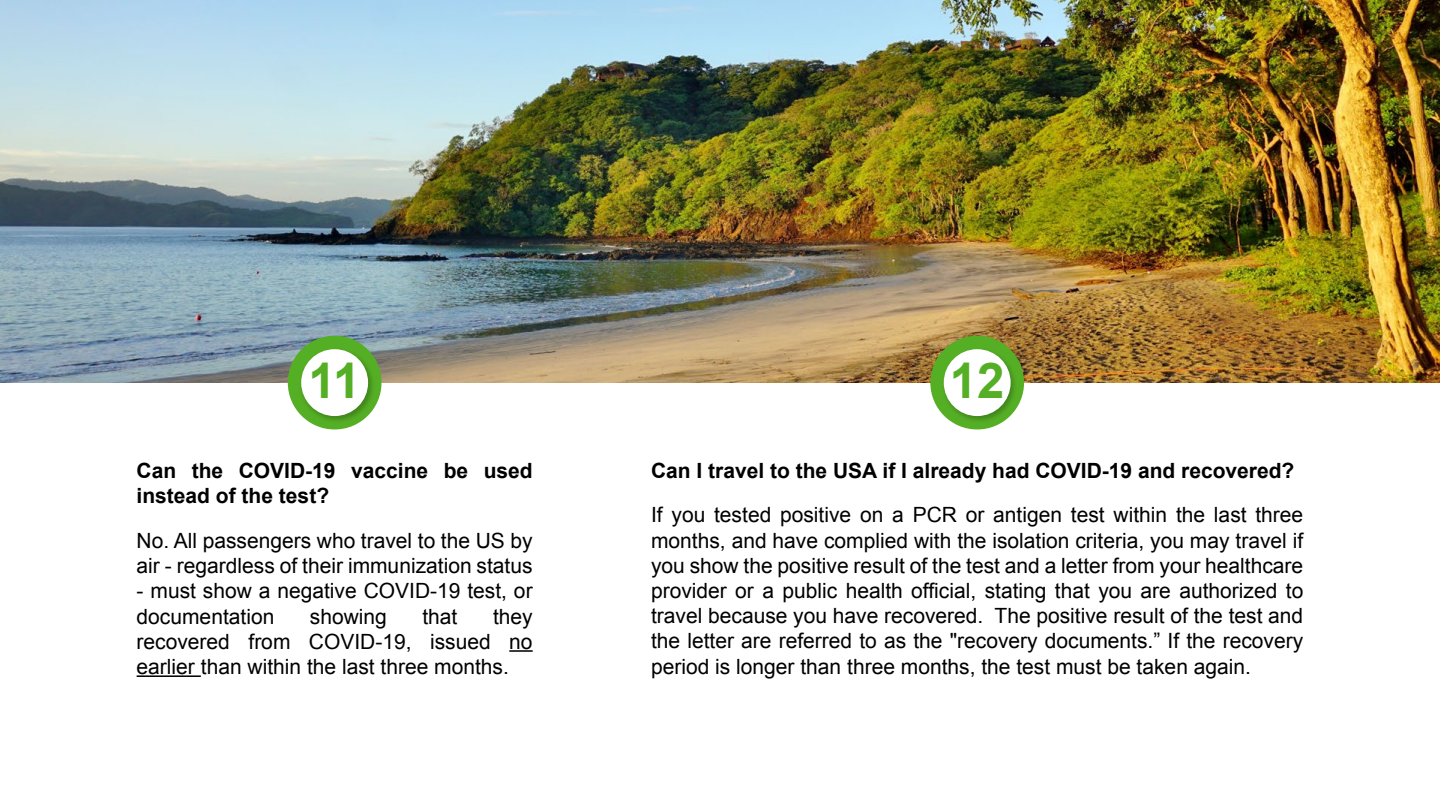
<style>
.page{position:relative;width:1440px;height:810px;background:#fff}
.page>*{position:absolute;margin:0;border:0;box-sizing:border-box;transform-origin:0 0}
.t1{font:700 49.28px "Arial";color:#55af25}
.t2{font:21px/25.2px "Arial";color:#000}
.t3{font:700 21px/25.2px "Arial";color:#000}
</style>
<div class="page">
<img style="left:0;top:0;width:1440px;height:383px">
<hr style="left:509px;top:650px;width:24px;height:2px;background:#000">
<hr style="left:137px;top:675px;width:64px;height:2px;background:#000">
<div style="left:288px;top:336px;width:94px;height:93px;background:#55af25;border-radius:50%"></div>
<img style="left:296px;top:345px;width:81px;height:81px">
<div style="left:301px;top:349px;width:67px;height:67px;background:#fff;border-radius:50%"></div>
<div style="left:930px;top:336px;width:94px;height:93px;background:#55af25;border-radius:50%"></div>
<img style="left:939px;top:345px;width:81px;height:81px">
<div style="left:944px;top:349px;width:67px;height:67px;background:#fff;border-radius:50%"></div>
<h1 class="t1" style="left:309px;top:349px;width:54px">11</h1>
<p class="t3" style="left:137px;top:459px;width:398px">Can the COVID-19 vaccine be used instead of the test?</p>
<p class="t2" style="left:137px;top:528px;width:398px">No. All passengers who travel to the US by air - regardless of their immunization status</p>
<p class="t2" style="left:137px;top:579px;width:398px">- must show a negative COVID-19 test, or documentation</p>
<p class="t2" style="left:137px;top:604px;width:398px;text-align:justify;text-indent:356px">they recovered from COVID-19, issued no earlier than within the last three months.</p>
<p class="t2" style="left:310px;top:604px;width:79px">showing</p>
<p class="t2" style="left:422px;top:604px;width:37px">that</p>
<h1 class="t1" style="left:950px;top:349px;width:56px">12</h1>
<p class="t3" style="left:651px;top:459px;width:645px">Can I travel to the USA if I already had COVID-19 and recovered?</p>
<p class="t2" style="left:651px;top:503px;width:654px;text-align:justify">If you tested positive on a PCR or antigen test within the last three months, and have complied with the isolation criteria, you may travel if you show the positive result of the test and a letter from your healthcare provider or a public health official, stating that you are authorized to travel because you have recovered. The positive result of the test and the letter are referred to as the "recovery documents.” If the recovery period is longer than three months, the test must be taken again.</p>
</div>
